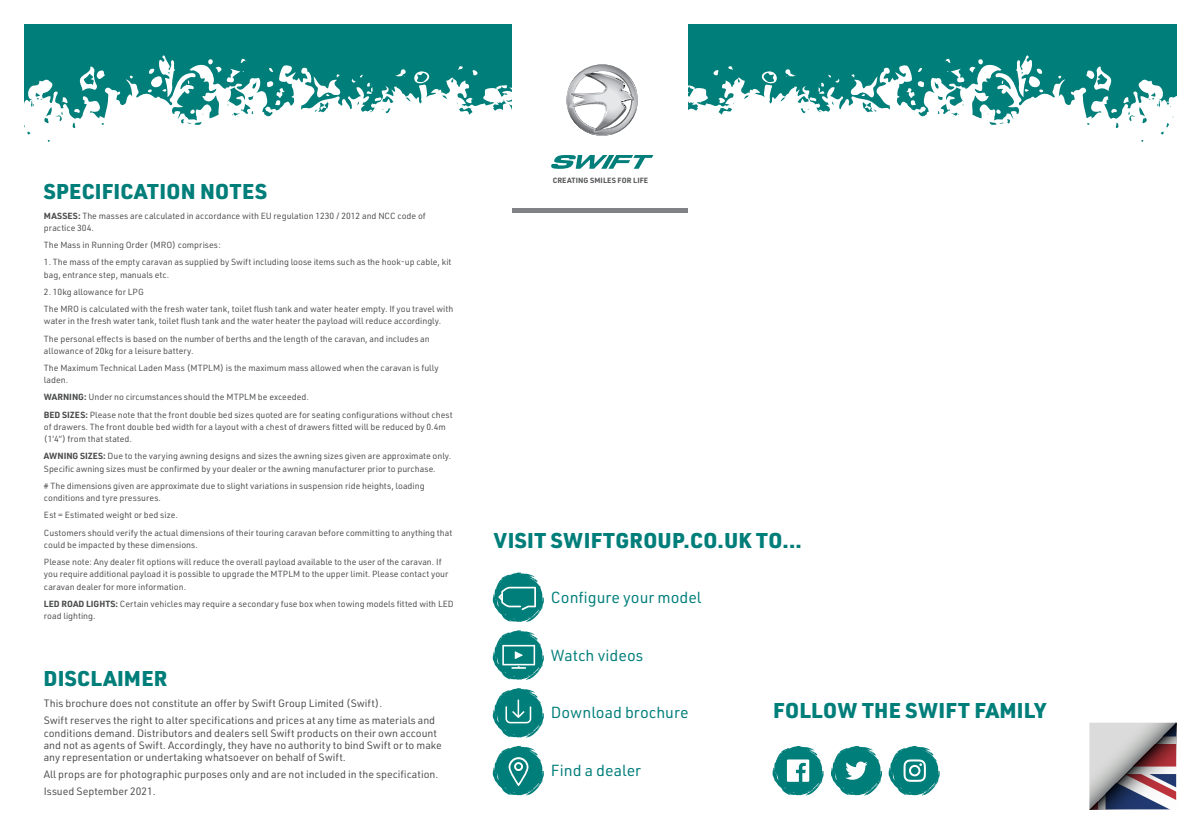
<style>
.page{position:relative;width:1201px;height:834px;background:#fff}
.page>*{position:absolute;margin:0;border:0;box-sizing:border-box;transform-origin:0 0}
.t1{font:900 21px "URWDIN";letter-spacing:.01em;color:#007e7a}
.t2{font:15.75px "URWDIN";color:#007e7a}
.t3{font:10.5px/12.2px "URWDIN";color:#4b4c4d}
.t4{font:8.75px/12.2px "URWDIN";color:#4b4c4d}
.t5{font:700 7.35px "URWDIN";letter-spacing:.01em;color:#57585a}
.s1{font-weight:700}
</style>
<div class="page">
<svg style="left:25px;top:25px;width:487px;height:117px;fill:#007e7a"></svg>
<svg style="left:688px;top:25px;width:488px;height:117px;fill:#007e7a"></svg>
<svg style="left:493px;top:572px;width:51px;height:50px"></svg>
<svg style="left:493px;top:745px;width:51px;height:50px"></svg>
<svg style="left:493px;top:688px;width:51px;height:49px"></svg>
<svg style="left:493px;top:630px;width:51px;height:49px"></svg>
<svg style="left:772px;top:745px;width:51px;height:50px"></svg>
<svg style="left:831px;top:745px;width:51px;height:50px"></svg>
<svg style="left:888px;top:745px;width:51px;height:50px"></svg>
<svg style="left:1089px;top:722px;width:87px;height:87px;background:#9f949c"></svg>
<hr style="left:513px;top:208px;width:175px;height:4px;background:#808285">
<svg style="left:551px;top:155px;width:102px;height:14px"></svg>
<svg style="left:566px;top:64px;width:72px;height:72px"></svg>
<div style="left:567px;top:65px;width:70px;height:70px;border:1px solid #fff;border-radius:50%"></div>
<p class="t1" style="left:44px;top:177px;width:225px">SPECIFICATION NOTES</p>
<p class="t4" style="left:44px;top:209px;width:383px"><span class="s1">MASSES:</span> The masses are calculated in accordance with EU regulation 1230 / 2012 and NCC code of practice 304.</p>
<p class="t4" style="left:44px;top:238px;width:178px">The Mass in Running Order (MRO) comprises:</p>
<p class="t4" style="left:44px;top:256px;width:409px">1. The mass of the empty caravan as supplied by Swift including loose items such as the hook-up cable, kit bag, entrance step, manuals etc.</p>
<p class="t4" style="left:44px;top:285px;width:101px">2. 10kg allowance for LPG</p>
<p class="t4" style="left:44px;top:302px;width:411px">The MRO is calculated with the fresh water tank, toilet flush tank and water heater empty. If you travel with water in the fresh water tank, toilet flush tank and the water heater the payload will reduce accordingly.</p>
<p class="t4" style="left:44px;top:332px;width:387px">The personal effects is based on the number of berths and the length of the caravan, and includes an allowance of 20kg for a leisure battery.</p>
<p class="t4" style="left:44px;top:361px;width:396px">The Maximum Technical Laden Mass (MTPLM) is the maximum mass allowed when the caravan is fully laden.</p>
<p class="t4" style="left:44px;top:391px;width:266px"><span class="s1">WARNING:</span> Under no circumstances should the MTPLM be exceeded.</p>
<p class="t4" style="left:44px;top:408px;width:410px"><span class="s1">BED SIZES:</span> Please note that the front double bed sizes quoted are for seating configurations without chest of drawers. The front double bed width for a layout with a chest of drawers fitted will be reduced by 0.4m (1’4”) from that stated.</p>
<p class="t4" style="left:44px;top:450px;width:409px"><span class="s1">AWNING SIZES:</span> Due to the varying awning designs and sizes the awning sizes given are approximate only.<br>Specific awning sizes must be confirmed by your dealer or the awning manufacturer prior to purchase.</p>
<p class="t4" style="left:44px;top:479px;width:382px"># The dimensions given are approximate due to slight variations in suspension ride heights, loading conditions and tyre pressures.</p>
<p class="t4" style="left:44px;top:509px;width:135px">Est = Estimated weight or bed size.</p>
<p class="t4" style="left:44px;top:526px;width:410px">Customers should verify the actual dimensions of their touring caravan before committing to anything that could be impacted by these dimensions.</p>
<p class="t4" style="left:44px;top:555px;width:406px">Please note: Any dealer fit options will reduce the overall payload available to the user of the caravan. If you require additional payload it is possible to upgrade the MTPLM to the upper limit. Please contact your caravan dealer for more information.</p>
<p class="t4" style="left:44px;top:597px;width:411px"><span class="s1">LED ROAD LIGHTS:</span> Certain vehicles may require a secondary fuse box when towing models fitted with LED road lighting.</p>
<p class="t1" style="left:44px;top:663px;width:125px">DISCLAIMER</p>
<p class="t3" style="left:44px;top:696px;width:340px">This brochure does not constitute an offer by Swift Group Limited (Swift).</p>
<p class="t3" style="left:44px;top:714px;width:400px">Swift reserves the right to alter specifications and prices at any time as materials and conditions demand. Distributors and dealers sell Swift products on their own account and not as agents of Swift. Accordingly, they have no authority to bind Swift or to make any representation or undertaking whatsoever on behalf of Swift.</p>
<p class="t3" style="left:44px;top:767px;width:396px">All props are for photographic purposes only and are not included in the specification.</p>
<p class="t3" style="left:44px;top:785px;width:114px">Issued September 2021.</p>
<p class="t5" style="left:553px;top:175px;width:97px">CREATING SMILES FOR LIFE</p>
<p class="t1" style="left:494px;top:525px;width:309px">VISIT SWIFTGROUP.CO.UK TO...</p>
<p class="t2" style="left:551px;top:586px;width:152px">Configure your model</p>
<p class="t2" style="left:551px;top:644px;width:94px">Watch videos</p>
<p class="t2" style="left:551px;top:702px;width:139px">Download brochure</p>
<p class="t2" style="left:551px;top:760px;width:92px">Find a dealer</p>
<p class="t1" style="left:773px;top:696px;width:274px">FOLLOW THE SWIFT FAMILY</p>
</div>
